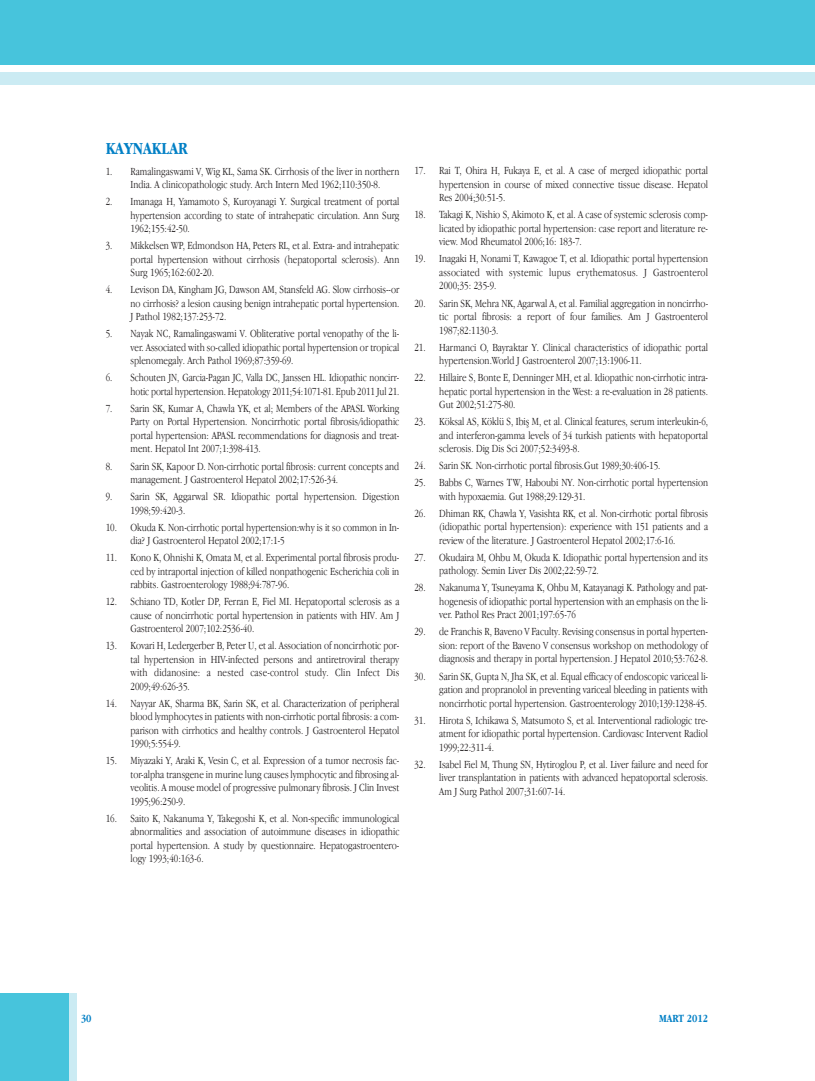
<style>
.page{position:relative;width:815px;height:1081px;background:#fff}
.page>*{position:absolute;margin:0;border:0;box-sizing:border-box;transform-origin:0 0}
.t1{font:700 17.5px "Apple Garamond";color:#007fc5}
.t2{font:300 11.25px/13.5px "Apple Garamond";color:#231f20;text-align:justify}
.t3{font:700 11.25px "Apple Garamond";color:#007fc5}
</style>
<div class="page">
<div style="left:0;top:993px;width:70px;height:88px;background:#47c4dc"></div>
<div style="left:70px;top:993px;width:7px;height:88px;background:#cbebf3"></div>
<div style="left:0;top:0;width:814px;height:65px;background:#47c4dc"></div>
<div style="left:0;top:72px;width:814px;height:13px;background:#cbebf3"></div>
<h1 class="t1" style="left:106px;top:142px;width:83px">KAYNAKLAR</h1>
<p class="t2" style="left:106px;top:165px;width:295px;text-align:center">1. Ramalingaswami V, Wig KL, Sama SK. Cirrhosis of the liver in northern<br>India. A clinicopathologic study. Arch Intern Med 1962;110:350-8.</p>
<p class="t2" style="left:130px;top:196px;width:270px;text-indent:-25px">2. Imanaga H, Yamamoto S, Kuroyanagi Y. Surgical treatment of portal hypertension according to state of intrahepatic circulation. Ann Surg 1962;155:42-50.</p>
<p class="t2" style="left:130px;top:240px;width:270px;text-indent:-25px">3. Mikkelsen WP, Edmondson HA, Peters RL, et al. Extra- and intrahepatic portal hypertension without cirrhosis (hepatoportal sclerosis). Ann Surg 1965;162:602-20.</p>
<p class="t2" style="left:130px;top:284px;width:270px;text-indent:-25px">4. Levison DA, Kingham JG, Dawson AM, Stansfeld AG. Slow cirrhosis--or no cirrhosis? a lesion causing benign intrahepatic portal hypertension.<br>J Pathol 1982;137:253-72.</p>
<p class="t2" style="left:130px;top:328px;width:270px;text-indent:-25px">5. Nayak NC, Ramalingaswami V. Obliterative portal venopathy of the li&shy;ver. Associated with so-called idiopathic portal hypertension or tropical splenomegaly. Arch Pathol 1969;87:359-69.</p>
<p class="t2" style="left:106px;top:372px;width:295px;text-align:right">6. Schouten JN, Garcia-Pagan JC, Valla DC, Janssen HL. Idiopathic noncirr&shy;hotic portal hypertension. Hepatology 2011;54:1071-81. Epub 2011 Jul 21.</p>
<p class="t2" style="left:130px;top:402px;width:270px;text-indent:-25px">7. Sarin SK, Kumar A, Chawla YK, et al; Members of the APASL Working Party on Portal Hypertension. Noncirrhotic portal fibrosis/idiopathic portal hypertension: APASL recommendations for diagnosis and treat&shy;ment. Hepatol Int 2007;1:398-413.</p>
<p class="t2" style="left:130px;top:460px;width:270px;text-indent:-25px">8. Sarin SK, Kapoor D. Non-cirrhotic portal fibrosis: current concepts and management. J Gastroenterol Hepatol 2002;17:526-34.</p>
<p class="t2" style="left:130px;top:490px;width:270px;text-indent:-25px">9. Sarin SK, Aggarwal SR. Idiopathic portal hypertension. Digestion<br>1998;59:420-3.</p>
<p class="t2" style="left:130px;top:521px;width:270px;text-indent:-25px">10. Okuda K. Non-cirrhotic portal hypertension:why is it so common in In&shy;dia? J Gastroenterol Hepatol 2002;17:1-5</p>
<p class="t2" style="left:130px;top:552px;width:270px;text-indent:-25px">11. Kono K, Ohnishi K, Omata M, et al. Experimental portal fibrosis produ&shy;ced by intraportal injection of killed nonpathogenic Escherichia coli in rabbits. Gastroenterology 1988;94:787-96.</p>
<p class="t2" style="left:130px;top:596px;width:270px;text-indent:-25px">12. Schiano TD, Kotler DP, Ferran E, Fiel MI. Hepatoportal sclerosis as a cause of noncirrhotic portal hypertension in patients with HIV. Am J Gastroenterol 2007;102:2536-40.</p>
<p class="t2" style="left:130px;top:640px;width:270px;text-indent:-25px">13. Kovari H, Ledergerber B, Peter U, et al. Association of noncirrhotic por&shy;tal hypertension in HIV-infected persons and antiretroviral therapy with didanosine: a nested case-control study. Clin Infect Dis 2009;49:626-35.</p>
<p class="t2" style="left:130px;top:697px;width:270px;text-indent:-25px">14. Nayyar AK, Sharma BK, Sarin SK, et al. Characterization of peripheral blood lymphocytes in patients with non-cirrhotic portal fibrosis: a com&shy;parison with cirrhotics and healthy controls. J Gastroenterol Hepatol 1990;5:554-9.</p>
<p class="t2" style="left:130px;top:755px;width:270px;text-indent:-25px">15. Miyazaki Y, Araki K, Vesin C, et al. Expression of a tumor necrosis fac&shy;tor-alpha transgene in murine lung causes lymphocytic and fibrosing al&shy;veolitis. A mouse model of progressive pulmonary fibrosis. J Clin Invest 1995;96:250-9.</p>
<p class="t2" style="left:130px;top:812px;width:270px;text-indent:-25px">16. Saito K, Nakanuma Y, Takegoshi K, et al. Non-specific immunological abnormalities and association of autoimmune diseases in idiopathic portal hypertension. A study by questionnaire. Hepatogastroentero&shy;logy 1993;40:163-6.</p>
<p class="t2" style="left:439px;top:165px;width:270px;text-indent:-25px">17. Rai T, Ohira H, Fukaya E, et al. A case of merged idiopathic portal hypertension in course of mixed connective tissue disease. Hepatol Res 2004;30:51-5.</p>
<p class="t2" style="left:439px;top:209px;width:270px;text-indent:-25px">18. Takagi K, Nishio S, Akimoto K, et al. A case of systemic sclerosis comp&shy;licated by idiopathic portal hypertension: case report and literature re&shy;view. Mod Rheumatol 2006;16: 183-7.</p>
<p class="t2" style="left:439px;top:253px;width:270px;text-indent:-25px">19. Inagaki H, Nonami T, Kawagoe T, et al. Idiopathic portal hypertension associated with systemic lupus erythematosus. J Gastroenterol 2000;35: 235-9.</p>
<p class="t2" style="left:439px;top:297px;width:270px;text-indent:-25px">20. Sarin SK, Mehra NK, Agarwal A, et al. Familial aggregation in noncirrho&shy;tic portal fibrosis: a report of four families. Am J Gastroenterol 1987;82:1130-3.</p>
<p class="t2" style="left:439px;top:341px;width:270px;text-indent:-25px">21. Harmanci O, Bayraktar Y. Clinical characteristics of idiopathic portal hypertension.World J Gastroenterol 2007;13:1906-11.</p>
<p class="t2" style="left:439px;top:372px;width:270px;text-indent:-25px">22. Hillaire S, Bonte E, Denninger MH, et al. Idiopathic non-cirrhotic intra&shy;hepatic portal hypertension in the West: a re-evaluation in 28 patients.<br>Gut 2002;51:275-80.</p>
<p class="t2" style="left:439px;top:416px;width:270px;text-indent:-25px">23. Köksal AS, Köklü S, Ibiş M, et al. Clinical features, serum interleukin-6, and interferon-gamma levels of 34 turkish patients with hepatoportal sclerosis. Dig Dis Sci 2007;52:3493-8.</p>
<p class="t2" style="left:414px;top:460px;width:248px">24. Sarin SK. Non-cirrhotic portal fibrosis.Gut 1989;30:406-15.</p>
<p class="t2" style="left:439px;top:477px;width:270px;text-indent:-25px">25. Babbs C, Warnes TW, Haboubi NY. Non-cirrhotic portal hypertension with hypoxaemia. Gut 1988;29:129-31.</p>
<p class="t2" style="left:439px;top:507px;width:270px;text-indent:-25px">26. Dhiman RK, Chawla Y, Vasishta RK, et al. Non-cirrhotic portal fibrosis (idiopathic portal hypertension): experience with 151 patients and a review of the literature. J Gastroenterol Hepatol 2002;17:6-16.</p>
<p class="t2" style="left:439px;top:551px;width:270px;text-indent:-25px">27. Okudaira M, Ohbu M, Okuda K. Idiopathic portal hypertension and its pathology. Semin Liver Dis 2002;22:59-72.</p>
<p class="t2" style="left:439px;top:582px;width:270px;text-indent:-25px">28. Nakanuma Y, Tsuneyama K, Ohbu M, Katayanagi K. Pathology and pat&shy;hogenesis of idiopathic portal hypertension with an emphasis on the li&shy;ver. Pathol Res Pract 2001;197:65-76</p>
<p class="t2" style="left:439px;top:626px;width:270px;text-indent:-25px">29. de Franchis R, Baveno V Faculty. Revising consensus in portal hyperten&shy;sion: report of the Baveno V consensus workshop on methodology of diagnosis and therapy in portal hypertension. J Hepatol 2010;53:762-8.</p>
<p class="t2" style="left:439px;top:670px;width:270px;text-indent:-25px">30. Sarin SK, Gupta N, Jha SK, et al. Equal efficacy of endoscopic variceal li&shy;gation and propranolol in preventing variceal bleeding in patients with noncirrhotic portal hypertension. Gastroenterology 2010;139:1238-45.</p>
<p class="t2" style="left:439px;top:714px;width:270px;text-indent:-25px">31. Hirota S, Ichikawa S, Matsumoto S, et al. Interventional radiologic tre&shy;atment for idiopathic portal hypertension. Cardiovasc Intervent Radiol 1999;22:311-4.</p>
<p class="t2" style="left:439px;top:758px;width:270px;text-indent:-25px">32. Isabel Fiel M, Thung SN, Hytiroglou P, et al. Liver failure and need for liver transplantation in patients with advanced hepatoportal sclerosis.<br>Am J Surg Pathol 2007;31:607-14.</p>
<p class="t3" style="left:81px;top:1014px;width:12px">30</p>
<p class="t3" style="left:659px;top:1014px;width:50px">MART 2012</p>
</div>
